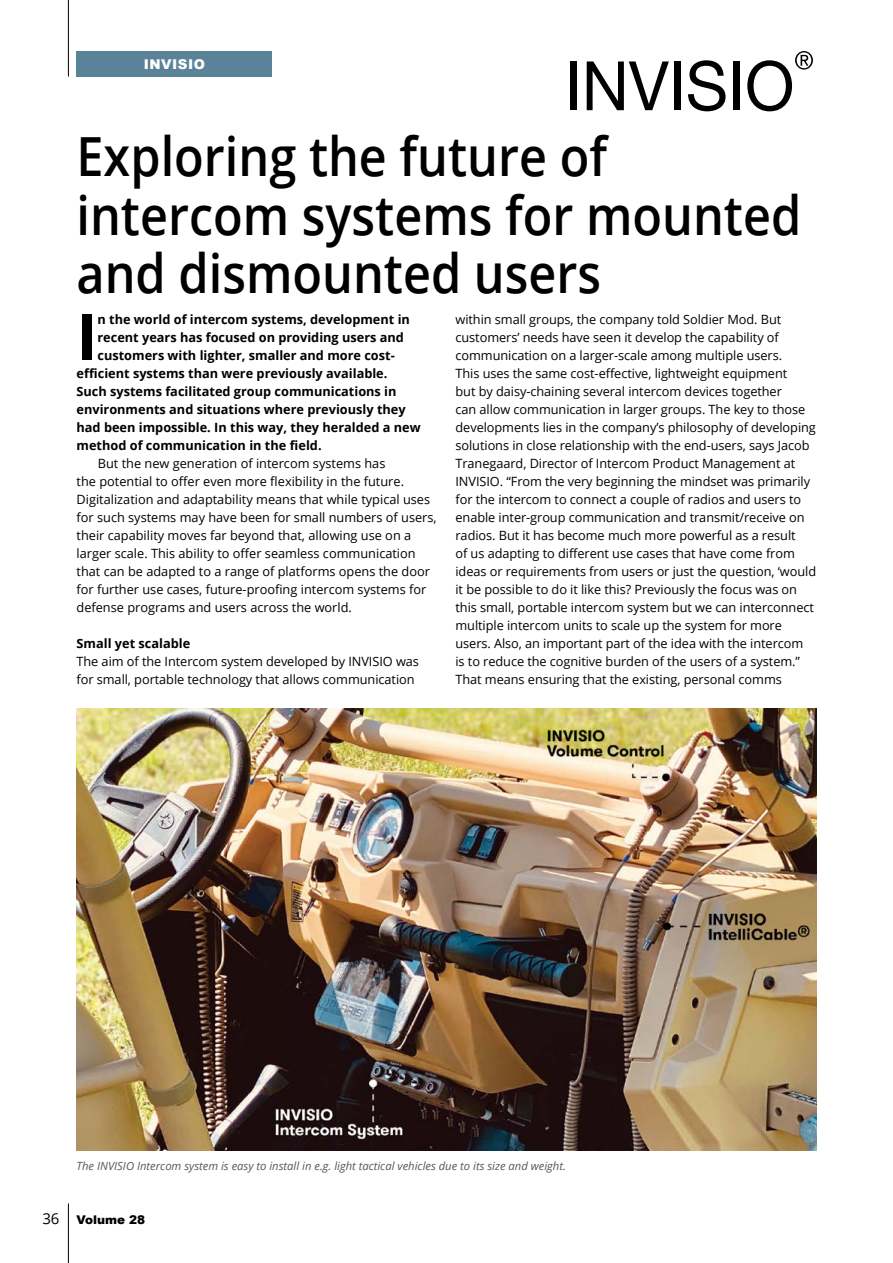
<style>
.page{position:relative;width:893px;height:1263px;background:#fff}
.page>*{position:absolute;margin:0;border:0;box-sizing:border-box;transform-origin:0 0}
.t1{font:700 63.15px "Open Sans";color:#000}
.t2{font:600 54px/58.5px "Open Sans";color:#000;scale:.9 1}
.t3{font:900 13.5px "Arial";letter-spacing:.035em;color:#fff}
.t4{font:12.75px/18px "Open Sans";letter-spacing:-.005em;color:#000}
.t5{font:700 12.75px "Open Sans";color:#000}
.t6{font:900 12px "Arial";color:#000}
.t7{font:italic 11.25px "Open Sans";color:#58595b}
.s1{font-family:"Open Sans";font-weight:400;font-size:15px}
</style>
<div class="page">
<hr style="left:68px;top:0;width:1px;height:77px;background:#000">
<hr style="left:68px;top:1203px;width:1px;height:60px;background:#000">
<div style="left:570px;top:61px;width:6px;height:49px;background:#000"></div>
<svg style="left:587px;top:61px;width:82px;height:49px"></svg>
<div style="left:674px;top:61px;width:6px;height:49px;background:#000"></div>
<svg style="left:688px;top:60px;width:37px;height:51px"></svg>
<div style="left:733px;top:61px;width:6px;height:49px;background:#000"></div>
<svg style="left:747px;top:51px;width:66px;height:60px"></svg>
<img style="left:77px;top:709px;width:739px;height:442px">
<div style="left:77px;top:51px;width:195px;height:26px;background:#5b8397"></div>
<p class="t3" style="left:144px;top:54px;width:63px">INVISIO</p>
<h2 class="t2" style="left:77px;top:126px;width:807px">Exploring the future of intercom systems for mounted and dismounted users</h2>
<h1 class="t1" style="left:77px;top:292px;width:22px">I</h1>
<p class="t5" style="left:97px;top:310px;width:314px">n the world of intercom systems, development in</p>
<p class="t4" style="left:455px;top:310px;width:362px">within small groups, the company told Soldier Mod. But customers’ needs have seen it develop the capability of communication on a larger-scale among multiple users.<br>This uses the same cost-effective, lightweight equipment<br>but by daisy-chaining several intercom devices together<br>can allow communication in larger groups. The key to those developments lies in the company’s philosophy of developing solutions in close relationship with the end-users, says Jacob Tranegaard, Director of Intercom Product Management at INVISIO. “From the very beginning the mindset was primarily for the intercom to connect a couple of radios and users to enable inter-group communication and transmit/receive on radios. But it has become much more powerful as a result<br>of us adapting to different use cases that have come from ideas or requirements from users or just the question, ‘would it be possible to do it like this? Previously the focus was on this small, portable intercom system but we can interconnect multiple intercom units to scale up the system for more users. Also, an important part of the idea with the intercom<br>is to reduce the cognitive burden of the users of a system.” That means ensuring that the existing, personal comms</p>
<p class="t5" style="left:97px;top:328px;width:308px">recent years has focused on providing users and</p>
<p class="t5" style="left:97px;top:346px;width:299px">customers with lighter, smaller and more cost-</p>
<p class="t5" style="left:77px;top:364px;width:312px">efficient systems than were previously available.</p>
<p class="t5" style="left:77px;top:382px;width:321px">Such systems facilitated group communications in</p>
<p class="t5" style="left:77px;top:400px;width:331px">environments and situations where previously they</p>
<p class="t5" style="left:77px;top:418px;width:346px">had been impossible. In this way, they heralded a new</p>
<p class="t5" style="left:77px;top:436px;width:247px">method of communication in the field.</p>
<p class="t4" style="left:77px;top:454px;width:362px;text-indent:21px">But the new generation of intercom systems has<br>the potential to offer even more flexibility in the future.<br>Digitalization and adaptability means that while typical uses for such systems may have been for small numbers of users, their capability moves far beyond that, allowing use on a larger scale. This ability to offer seamless communication that can be adapted to a range of platforms opens the door for further use cases, future-proofing intercom systems for defense programs and users across the world.</p>
<p class="t5" style="left:77px;top:634px;width:115px">Small yet scalable</p>
<p class="t4" style="left:77px;top:652px;width:344px">The aim of the Intercom system developed by INVISIO was for small, portable technology that allows communication</p>
<p class="t7" style="left:77px;top:1158px;width:491px">The INVISIO Intercom system is easy to install in e.g. light tactical vehicles due to its size and weight.</p>
<p class="t6" style="left:42px;top:1211px;width:104px"><span class="s1">36</span> Volume 28</p>
</div>
